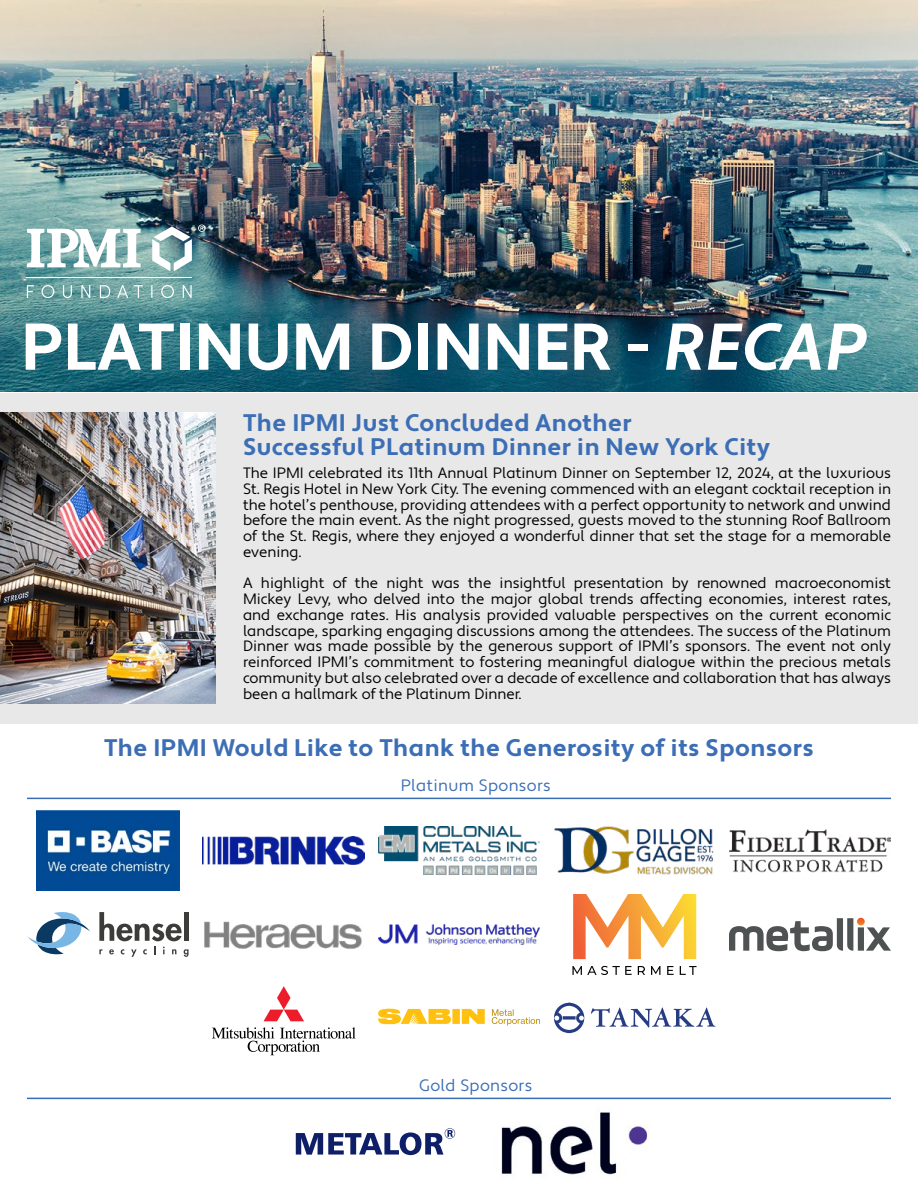
<style>
.page{position:relative;width:918px;height:1188px;background:#fff}
.page>*{position:absolute;margin:0;border:0;box-sizing:border-box;transform-origin:0 0}
.t1{font:700 66px "Apertura";color:#fff}
.t2{font:700 24px/24px "Apertura";letter-spacing:.02em;color:#3c6eb6}
.t3{font:16.5px "Apertura";letter-spacing:.02em;color:#3c6eb6}
.t4{font:15px/15.8px "Apertura";color:#000;text-align:justify}
.s1{font-family:"Apertura Bold Obliq";font-weight:400}
</style>
<div class="page">
<img style="left:0;top:0;width:918px;height:392px">
<svg style="left:27px;top:285px;width:7px;height:13px"></svg>
<svg style="left:42px;top:285px;width:12px;height:13px"></svg>
<svg style="left:63px;top:285px;width:9px;height:13px"></svg>
<svg style="left:81px;top:285px;width:9px;height:13px"></svg>
<svg style="left:100px;top:285px;width:10px;height:13px"></svg>
<svg style="left:117px;top:285px;width:11px;height:13px"></svg>
<svg style="left:134px;top:285px;width:9px;height:13px"></svg>
<svg style="left:151px;top:285px;width:1px;height:13px"></svg>
<svg style="left:161px;top:285px;width:13px;height:13px"></svg>
<svg style="left:183px;top:285px;width:9px;height:13px"></svg>
<svg style="left:152px;top:226px;width:40px;height:45px"></svg>
<svg style="left:27px;top:229px;width:114px;height:38px"></svg>
<hr style="left:27px;top:277px;width:165px;height:1px;background:#fff">
<svg style="left:198px;top:225px;width:8px;height:7px"></svg>
<div style="left:0;top:393px;width:918px;height:330px;background:#e8e8e8"></div>
<hr style="left:27px;top:798px;width:864px;height:1px;background:#396eb6">
<hr style="left:27px;top:1098px;width:864px;height:1px;background:#396eb6">
<img style="left:0;top:413px;width:216px;height:291px">
<img style="left:36px;top:810px;width:144px;height:81px">
<svg style="left:99px;top:912px;width:90px;height:45px"></svg>
<div style="left:184px;top:912px;width:5px;height:29px;background:#3c3c3b"></div>
<svg style="left:27px;top:912px;width:63px;height:42px"></svg>
<img style="left:202px;top:836px;width:162px;height:29px">
<img style="left:204px;top:921px;width:158px;height:28px">
<svg style="left:264px;top:986px;width:40px;height:35px"></svg>
<svg style="left:212px;top:1027px;width:144px;height:28px"></svg>
<img style="left:378px;top:827px;width:162px;height:47px">
<img style="left:378px;top:925px;width:162px;height:19px">
<svg style="left:492px;top:1009px;width:48px;height:17px"></svg>
<svg style="left:378px;top:1009px;width:107px;height:15px;background:#ffcf49"></svg>
<img style="left:554px;top:826px;width:160px;height:49px">
<img style="left:573px;top:894px;width:123px;height:65px">
<svg style="left:572px;top:966px;width:60px;height:9px"></svg>
<svg style="left:638px;top:966px;width:7px;height:9px"></svg>
<svg style="left:651px;top:966px;width:9px;height:9px"></svg>
<svg style="left:667px;top:966px;width:7px;height:9px"></svg>
<svg style="left:680px;top:966px;width:17px;height:9px"></svg>
<svg style="left:591px;top:1007px;width:124px;height:21px"></svg>
<svg style="left:554px;top:1002px;width:30px;height:31px"></svg>
<img style="left:501px;top:1112px;width:147px;height:63px">
<svg style="left:296px;top:1128px;width:159px;height:27px"></svg>
<img style="left:729px;top:829px;width:162px;height:44px">
<svg style="left:729px;top:918px;width:162px;height:33px"></svg>
<h1 class="t1" style="left:21px;top:307px;width:849px">PLATINUM DINNER - <span class="s1">RECAP</span></h1>
<h2 class="t2" style="left:243px;top:412px;width:529px">The IPMI Just Concluded Another<br>Successful PLatinum Dinner in New York City</h2>
<p class="t4" style="left:243px;top:466px;width:650px">The IPMI celebrated its 11th Annual Platinum Dinner on September 12, 2024, at the luxurious St. Regis Hotel in New York City. The evening commenced with an elegant cocktail reception in the hotel’s penthouse, providing attendees with a perfect opportunity to network and unwind before the main event. As the night progressed, guests moved to the stunning Roof Ballroom of the St. Regis, where they enjoyed a wonderful dinner that set the stage for a memorable evening.</p>
<p class="t4" style="left:243px;top:576px;width:650px">A highlight of the night was the insightful presentation by renowned macroeconomist Mickey Levy, who delved into the major global trends affecting economies, interest rates, and exchange rates. His analysis provided valuable perspectives on the current economic landscape, sparking engaging discussions among the attendees. The success of the Platinum Dinner was made possible by the generous support of IPMI’s sponsors. The event not only reinforced IPMI’s commitment to fostering meaningful dialogue within the precious metals community but also celebrated over a decade of excellence and collaboration that has always been a hallmark of the Platinum Dinner.</p>
<h2 class="t2" style="left:104px;top:737px;width:711px">The IPMI Would Like to Thank the Generosity of its Sponsors</h2>
<p class="t3" style="left:401px;top:776px;width:152px">Platinum Sponsors</p>
<p class="t3" style="left:419px;top:1076px;width:115px">Gold Sponsors</p>
</div>
